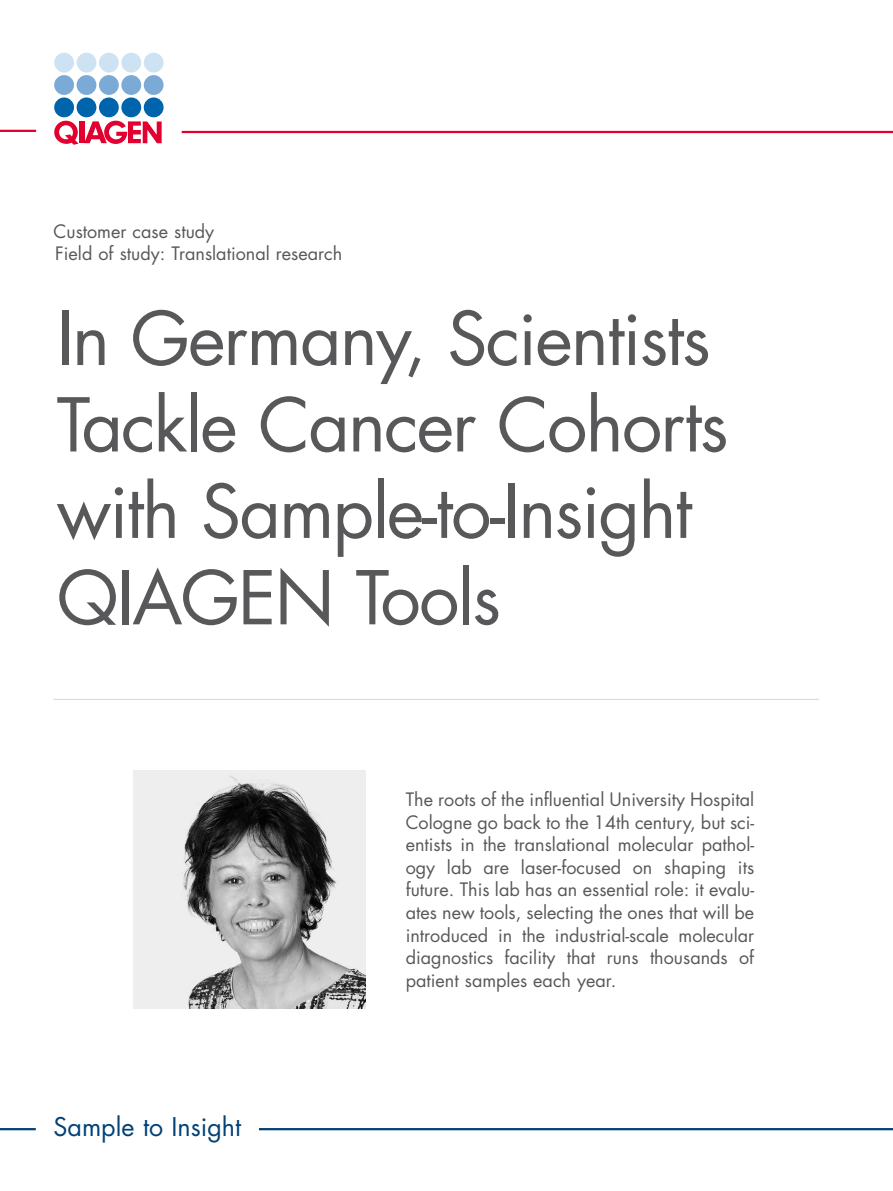
<style>
.page{position:relative;width:893px;height:1191px;background:#fff}
.page>*{position:absolute;margin:0;border:0;box-sizing:border-box;transform-origin:0 0}
.t1{font:72px/86.4px "Futura Std";letter-spacing:-.025em;color:#58585a}
.t2{font:25.05px "Futura Std";color:#004178}
.t3{font:18px/22.5px "Futura Std";color:#58585a;text-align:justify}
</style>
<div class="page">
<div style="left:54px;top:97px;width:20px;height:20px;background:#0064ad;border-radius:50%"></div>
<div style="left:77px;top:97px;width:19px;height:20px;background:#0064ad;border-radius:50%"></div>
<div style="left:99px;top:97px;width:20px;height:20px;background:#0064ad;border-radius:50%"></div>
<div style="left:121px;top:97px;width:20px;height:20px;background:#0064ad;border-radius:50%"></div>
<div style="left:144px;top:97px;width:20px;height:20px;background:#0064ad;border-radius:50%"></div>
<div style="left:54px;top:75px;width:20px;height:20px;background:#7caad6;border-radius:50%"></div>
<div style="left:77px;top:75px;width:19px;height:20px;background:#7caad6;border-radius:50%"></div>
<div style="left:99px;top:75px;width:20px;height:20px;background:#7caad6;border-radius:50%"></div>
<div style="left:121px;top:75px;width:20px;height:20px;background:#7caad6;border-radius:50%"></div>
<div style="left:144px;top:75px;width:20px;height:20px;background:#7caad6;border-radius:50%"></div>
<div style="left:54px;top:53px;width:20px;height:20px;background:#cde3f4;border-radius:50%"></div>
<div style="left:77px;top:53px;width:19px;height:20px;background:#cde3f4;border-radius:50%"></div>
<div style="left:99px;top:53px;width:20px;height:20px;background:#cde3f4;border-radius:50%"></div>
<div style="left:121px;top:53px;width:20px;height:20px;background:#cde3f4;border-radius:50%"></div>
<div style="left:144px;top:53px;width:20px;height:20px;background:#cde3f4;border-radius:50%"></div>
<svg style="left:54px;top:120px;width:108px;height:25px"></svg>
<hr style="left:182px;top:131px;width:711px;height:2px;background:#e20030">
<hr style="left:0;top:130px;width:36px;height:2px;background:#e20030">
<hr style="left:259px;top:1128px;width:634px;height:2px;background:#004178">
<hr style="left:0;top:1128px;width:36px;height:2px;background:#004178">
<img style="left:133px;top:771px;width:233px;height:237px">
<hr style="left:54px;top:699px;width:765px;height:1px;background:#d9dadb">
<p class="t3" style="left:54px;top:220px;width:162px">Customer case study</p>
<p class="t3" style="left:55px;top:242px;width:289px">Field of study: Translational research</p>
<h1 class="t1" style="left:57px;top:296px;width:673px">In Germany, Scientists<br>Tackle Cancer Cohorts with Sample-to-Insight<br>QIAGEN Tools</h1>
<h2 class="t2" style="left:54px;top:1110px;width:189px">Sample to Insight</h2>
<p class="t3" style="left:406px;top:788px;width:350px">The roots of the influential University Hospital Cologne go back to the 14th century, but sci&shy;entists in the translational molecular pathol&shy;ogy lab are laser-focused on shaping its future. This lab has an essential role: it evalu&shy;ates new tools, selecting the ones that will be introduced in the industrial-scale molecular diagnostics facility that runs thousands of patient samples each year.</p>
</div>
